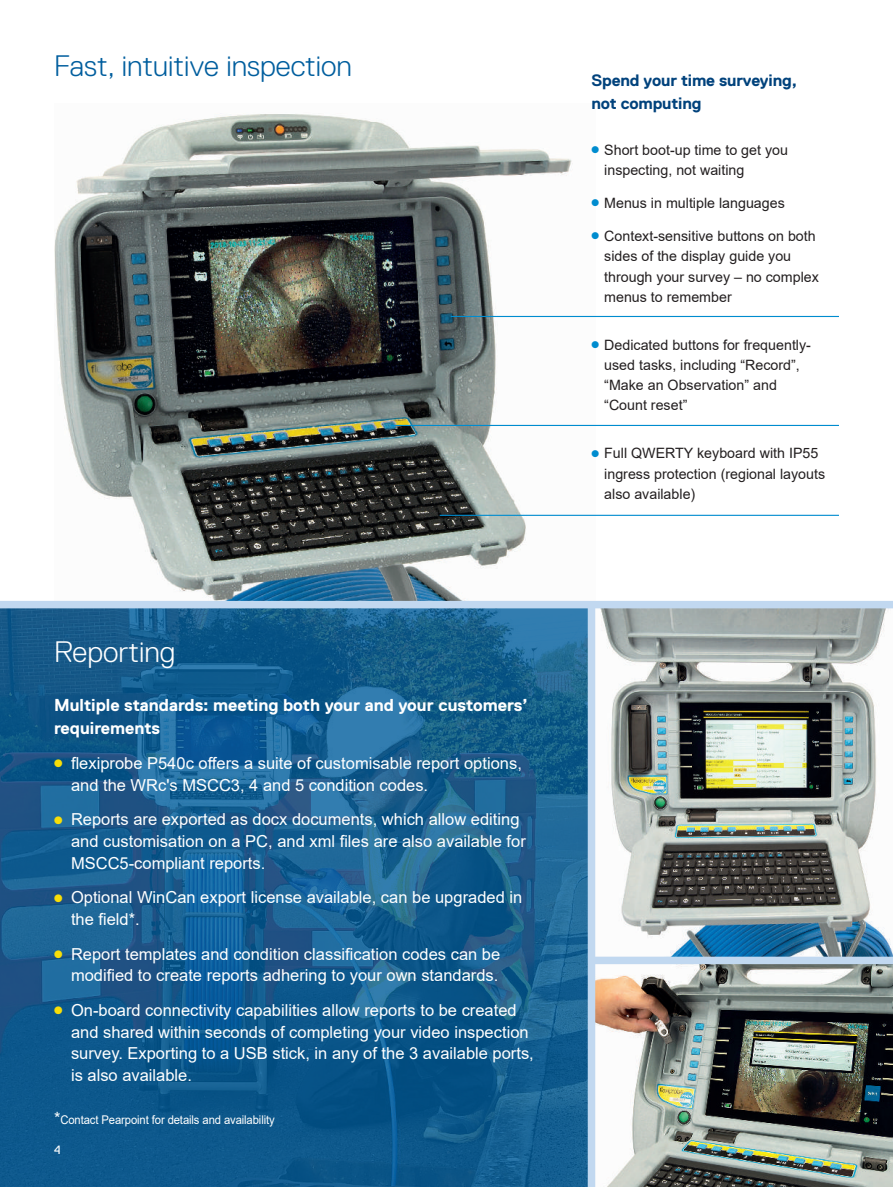
<style>
.page{position:relative;width:893px;height:1187px;background:#fff}
.page>*{position:absolute;margin:0;border:0;box-sizing:border-box;transform-origin:0 0}
.Body_Copy_Headline{font:300 29.55px "Replica Std";color:#005e9e}
.Body_Copy_Headline-2{font:300 29.55px "Replica Std";color:#fff}
.Body_Copy{font:700 17.25px/23.2px "Replica Std";color:#fff}
.Bullet_Copy{font:16.5px/21.8px "Arial";color:#fff}
.Body_Copy-2{font:700 16.5px/22.5px "Replica Std";letter-spacing:-.01em;color:#01427c}
.Body_Copy-3{font:14.25px/20.2px "Arial";color:#231f20}
.Bullet_Copy-2{font:12px "Arial";letter-spacing:-.01em;color:#fff;scale:.94 1}
.Page_Number_left{font:12px "Replica Std";color:#fff}
.s1{color:#f8de08}
.s2{font-size:16.5px}
.s3{color:#008ccf}
</style>
<div class="page">
<img style="left:54px;top:114px;width:541px;height:487px">
<img style="left:595px;top:608px;width:298px;height:348px">
<img style="left:595px;top:964px;width:298px;height:222px">
<svg style="left:0;top:608px;width:588px;height:578px;background:#145c8d"></svg>
<div style="left:0;top:601px;width:893px;height:7px;background:#c1d8f0"></div>
<div style="left:588px;top:604px;width:7px;height:582px;background:#c1d8f0"></div>
<hr style="left:451px;top:316px;width:388px;height:1px;background:#008ccf">
<hr style="left:390px;top:425px;width:449px;height:1px;background:#008ccf">
<hr style="left:440px;top:514px;width:399px;height:2px;background:#008ccf">
<div style="left:591px;top:956px;width:302px;height:8px;background:#c1d8f0"></div>
<p class="Body_Copy_Headline" style="left:54px;top:50px;width:299px">Fast, intuitive inspection</p>
<p class="Body_Copy_Headline-2" style="left:54px;top:635px;width:123px">Reporting</p>
<p class="Body_Copy" style="left:54px;top:693px;width:475px">Multiple standards: meeting both your and your customers’ requirements</p>
<p class="Bullet_Copy" style="left:71px;top:752px;width:452px;text-indent:-17px"><span class="s1">●</span> flexiprobe P540c offers a suite of customisable report options, and the WRc's MSCC3, 4 and 5 condition codes.</p>
<p class="Bullet_Copy" style="left:71px;top:808px;width:456px;text-indent:-17px"><span class="s1">●</span> Reports are exported as docx documents, which allow editing and customisation on a PC, and xml files are also available for<br>MSCC5-compliant reports.</p>
<p class="Bullet_Copy" style="left:71px;top:886px;width:453px;text-indent:-17px"><span class="s1">●</span> Optional WinCan export license available, can be upgraded in the field*.</p>
<p class="Bullet_Copy" style="left:54px;top:942px;width:448px;text-align:right"><span class="s1">●</span> Report templates and condition classification codes can be modified to create reports adhering to your own standards.</p>
<p class="Bullet_Copy" style="left:71px;top:998px;width:464px;text-indent:-17px"><span class="s1">●</span> On-board connectivity capabilities allow reports to be created and shared within seconds of completing your video inspection survey. Exporting to a USB stick, in any of the 3 available ports, is also available.</p>
<p class="Bullet_Copy-2" style="left:54px;top:1111px;width:236px"><span class="s2">*</span>Contact Pearpoint for details and availability</p>
<p class="Page_Number_left" style="left:54px;top:1142px;width:8px">4</p>
<p class="Body_Copy-2" style="left:591px;top:69px;width:207px">Spend your time surveying, not computing</p>
<p class="Body_Copy-3" style="left:604px;top:139px;width:185px;text-indent:-13px"><span class="s3">●</span> Short boot-up time to get you inspecting, not waiting</p>
<p class="Body_Copy-3" style="left:591px;top:193px;width:195px"><span class="s3">●</span> Menus in multiple languages</p>
<p class="Body_Copy-3" style="left:604px;top:226px;width:216px;text-indent:-13px"><span class="s3">●</span> Context-sensitive buttons on both sides of the display guide you through your survey – no complex menus to remember</p>
<p class="Body_Copy-3" style="left:604px;top:334px;width:208px;text-indent:-13px"><span class="s3">●</span> Dedicated buttons for frequently&shy;used tasks, including “Record”, “Make an Observation” and “Count reset”</p>
<p class="Body_Copy-3" style="left:604px;top:443px;width:222px;text-indent:-13px"><span class="s3">●</span> Full QWERTY keyboard with IP55 ingress protection (regional layouts also available)</p>
</div>
